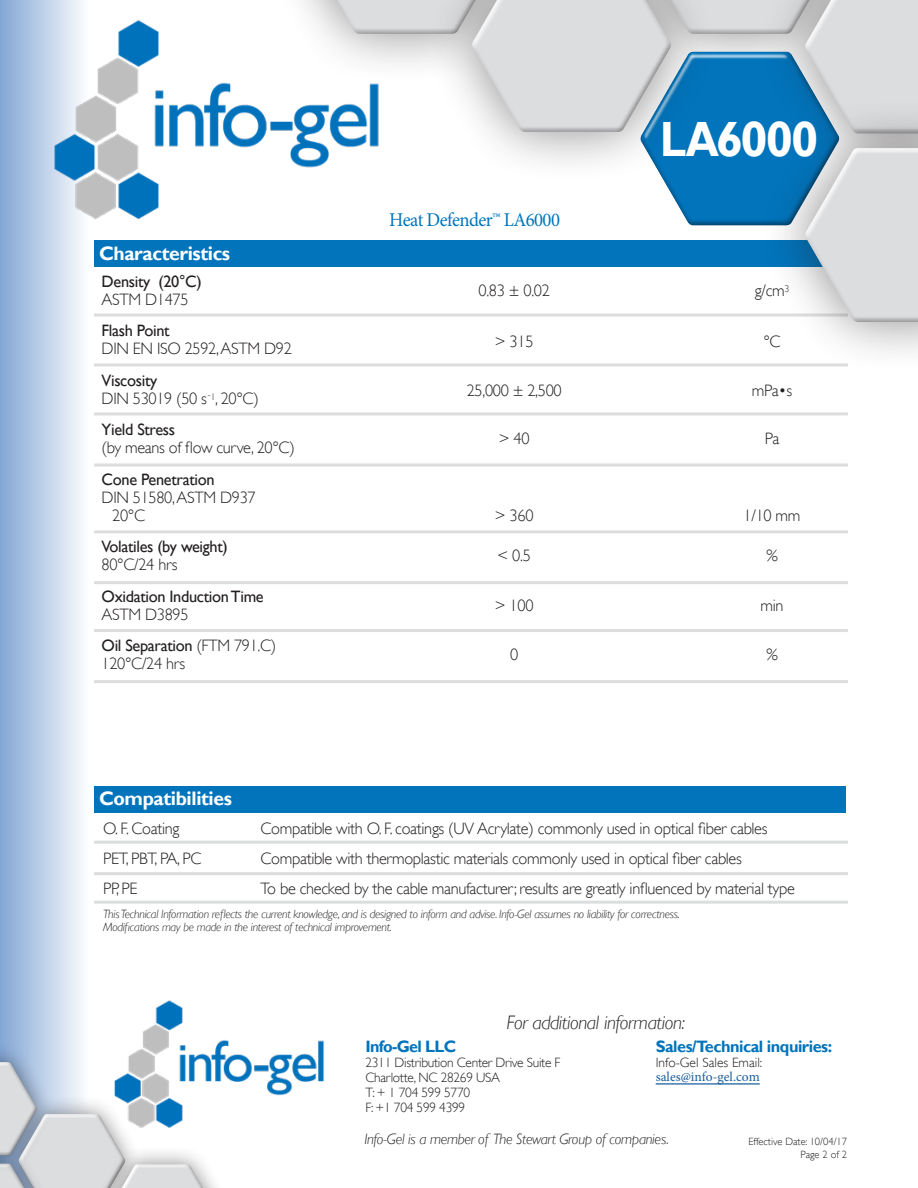
<style>
.page{position:relative;width:918px;height:1188px;background:#fff}
.page>*{position:absolute;margin:0;border:0;box-sizing:border-box;transform-origin:0 0}
.t1{font:700 49.5px "Gill Sans";letter-spacing:-.04em;color:#fff;scale:.86 1}
.t2{font:700 19.5px "Gill Sans";letter-spacing:-.02em;color:#fff}
.t3{font:italic 300 19.5px "Gill Sans";letter-spacing:-.02em;color:#231f20}
.t4{font:19.5px "Minion Pro";letter-spacing:-.03em;color:#0075bc;scale:.96 1}
.t5{font:300 16.5px/18px "Gill Sans";letter-spacing:-.02em;color:#231f20}
.t6{font:16.5px/18px "Gill Sans";letter-spacing:-.02em;color:#231f20}
.t7{font:700 16.5px "Gill Sans";letter-spacing:-.03em;color:#0174bc}
.t8{font:italic 300 15px "Gill Sans";letter-spacing:-.02em;color:#231f20}
.t9{font:300 13.5px/15px "Gill Sans";letter-spacing:-.02em;color:#231f20}
.t10{font:300 13.5px/14.4px "Gill Sans";color:#231f20}
.t11{font:italic 300 12px "Gill Sans";letter-spacing:-.02em;color:#231f20}
.t12{font:300 10.5px "Gill Sans";color:#231f20}
.s1{font-weight:400}
.s2{font-weight:300}
.s3{font-family:"Minion Pro";font-weight:400;color:#175d9e}
</style>
<div class="page">
<div style="left:0;top:0;width:88px;height:1188px;background:linear-gradient(to right,#83a6d5,#fbfcfd)"></div>
<img style="left:178px;top:82px;width:127px;height:86px">
<div style="left:262px;top:0;width:288px;height:85px;background:#fff"></div>
<div style="left:0;top:1043px;width:54px;height:132px;background:#231f20;opacity:.48"></div>
<div style="left:0;top:1060px;width:39px;height:97px;background:#231f20;opacity:.77"></div>
<svg style="left:0;top:1062px;width:199px;height:126px"></svg>
<div style="left:109px;top:1162px;width:109px;height:26px;background:#231f20;opacity:.77"></div>
<img style="left:195px;top:1040px;width:130px;height:56px">
<img style="left:114px;top:1000px;width:81px;height:143px">
<div style="left:94px;top:240px;width:752px;height:27px;background:#0174bc"></div>
<div style="left:94px;top:786px;width:752px;height:27px;background:#0174bc"></div>
<hr style="left:94px;top:314px;width:754px;height:2px;background:#dcdddf">
<hr style="left:94px;top:363px;width:754px;height:3px;background:#dcdddf">
<hr style="left:94px;top:412px;width:754px;height:3px;background:#dcdddf">
<hr style="left:94px;top:464px;width:754px;height:2px;background:#dcdddf">
<hr style="left:94px;top:530px;width:754px;height:3px;background:#dcdddf">
<hr style="left:94px;top:581px;width:754px;height:3px;background:#dcdddf">
<hr style="left:94px;top:629px;width:754px;height:3px;background:#dcdddf">
<hr style="left:94px;top:680px;width:754px;height:3px;background:#dcdddf">
<hr style="left:94px;top:841px;width:754px;height:3px;background:#dcdddf">
<hr style="left:94px;top:872px;width:754px;height:3px;background:#dcdddf">
<hr style="left:94px;top:901px;width:754px;height:3px;background:#dcdddf">
<img style="left:52px;top:18px;width:126px;height:224px">
<div style="left:758px;top:97px;width:160px;height:276px;background:#231f20;opacity:.5"></div>
<svg style="left:305px;top:0;width:613px;height:322px"></svg>
<div style="left:802px;top:147px;width:116px;height:177px;background:#231f20;opacity:.52"></div>
<hr style="left:656px;top:1084px;width:104px;height:1px;background:#175d9e">
<p class="t4" style="left:389px;top:206px;width:180px">Heat Defender™ LA6000</p>
<p class="t1" style="left:660px;top:110px;width:186px">LA6000</p>
<p class="t2" style="left:99px;top:242px;width:133px">Characteristics</p>
<p class="t6" style="left:102px;top:273px;width:102px">Density (20°C)</p>
<p class="t5" style="left:479px;top:281px;width:73px">0.83 ± 0.02</p>
<p class="t5" style="left:755px;top:281px;width:36px">g/cm<sup>3</sup></p>
<p class="t5" style="left:102px;top:290px;width:89px">ASTM D1475</p>
<p class="t6" style="left:102px;top:322px;width:70px">Flash Point</p>
<p class="t5" style="left:102px;top:340px;width:192px">DIN EN ISO 2592, ASTM D92</p>
<p class="t5" style="left:495px;top:332px;width:40px">&gt; 315</p>
<p class="t5" style="left:763px;top:332px;width:19px">°C</p>
<p class="t5" style="left:102px;top:371px;width:159px"><span class="s1">Viscosity<br></span>DIN 53019 (50 s<sup>-1</sup>, 20°C)</p>
<p class="t5" style="left:467px;top:382px;width:96px">25,000 ± 2,500</p>
<p class="t5" style="left:752px;top:382px;width:42px">mPa•s</p>
<p class="t6" style="left:102px;top:421px;width:75px">Yield Stress</p>
<p class="t5" style="left:499px;top:430px;width:32px">&gt; 40</p>
<p class="t5" style="left:765px;top:430px;width:16px">Pa</p>
<p class="t5" style="left:102px;top:439px;width:195px">(by means of flow curve, 20°C)</p>
<p class="t5" style="left:102px;top:470px;width:156px"><span class="s1">Cone Penetration<br></span>DIN 51580, ASTM D937</p>
<p class="t5" style="left:112px;top:506px;width:34px">20°C</p>
<p class="t5" style="left:495px;top:506px;width:40px">&gt; 360</p>
<p class="t5" style="left:744px;top:506px;width:58px">1/10 mm</p>
<p class="t6" style="left:102px;top:538px;width:128px">Volatiles (by weight)</p>
<p class="t5" style="left:498px;top:547px;width:35px">&lt; 0.5</p>
<p class="t5" style="left:766px;top:547px;width:13px">%</p>
<p class="t5" style="left:102px;top:556px;width:78px">80°C/24 hrs</p>
<p class="t6" style="left:102px;top:588px;width:164px">Oxidation Induction Time<br><span class="s2">ASTM D3895</span></p>
<p class="t5" style="left:495px;top:596px;width:40px">&gt; 100</p>
<p class="t5" style="left:761px;top:596px;width:25px">min</p>
<p class="t6" style="left:102px;top:637px;width:176px">Oil Separation <span class="s2">(FTM 791.C)</span></p>
<p class="t5" style="left:510px;top:646px;width:10px">0</p>
<p class="t5" style="left:766px;top:646px;width:13px">%</p>
<p class="t5" style="left:102px;top:655px;width:85px">120°C/24 hrs</p>
<p class="t2" style="left:99px;top:787px;width:134px">Compatibilities</p>
<p class="t5" style="left:103px;top:819px;width:78px">O. F. Coating</p>
<p class="t5" style="left:261px;top:819px;width:508px">Compatible with O. F. coatings (UV Acrylate) commonly used in optical fiber cables</p>
<p class="t5" style="left:103px;top:849px;width:100px">PET, PBT, PA, PC</p>
<p class="t5" style="left:261px;top:849px;width:483px">Compatible with thermoplastic materials commonly used in optical fiber cables</p>
<p class="t5" style="left:103px;top:879px;width:36px">PP, PE</p>
<p class="t5" style="left:261px;top:879px;width:536px">To be checked by the cable manufacturer; results are greatly influenced by material type</p>
<p class="t11" style="left:103px;top:907px;width:578px">ThisTechnical Information reflects the current knowledge, and is designed to inform and advise. Info-Gel assumes no liability for correctness.</p>
<p class="t11" style="left:103px;top:920px;width:290px">Modifications may be made in the interest of technical improvement.</p>
<p class="t3" style="left:506px;top:1011px;width:180px">For additional information:</p>
<p class="t7" style="left:365px;top:1036px;width:92px">Info-Gel LLC</p>
<p class="t9" style="left:365px;top:1055px;width:197px">2311 Distribution Center Drive Suite F</p>
<p class="t9" style="left:365px;top:1070px;width:136px">Charlotte, NC 28269 USA<br>T: + 1 704 599 5770<br>F: +1 704 599 4399</p>
<p class="t7" style="left:656px;top:1036px;width:178px">Sales/Technical inquiries:</p>
<p class="t10" style="left:656px;top:1055px;width:108px">Info-Gel Sales Email: <span class="s3">sales@info-gel.com</span></p>
<p class="t8" style="left:364px;top:1131px;width:306px">Info-Gel is a member of The Stewart Group of companies.</p>
<p class="t12" style="left:749px;top:1135px;width:100px">Effective Date: 10/04/17</p>
<p class="t12" style="left:801px;top:1148px;width:48px">Page 2 of 2</p>
</div>
